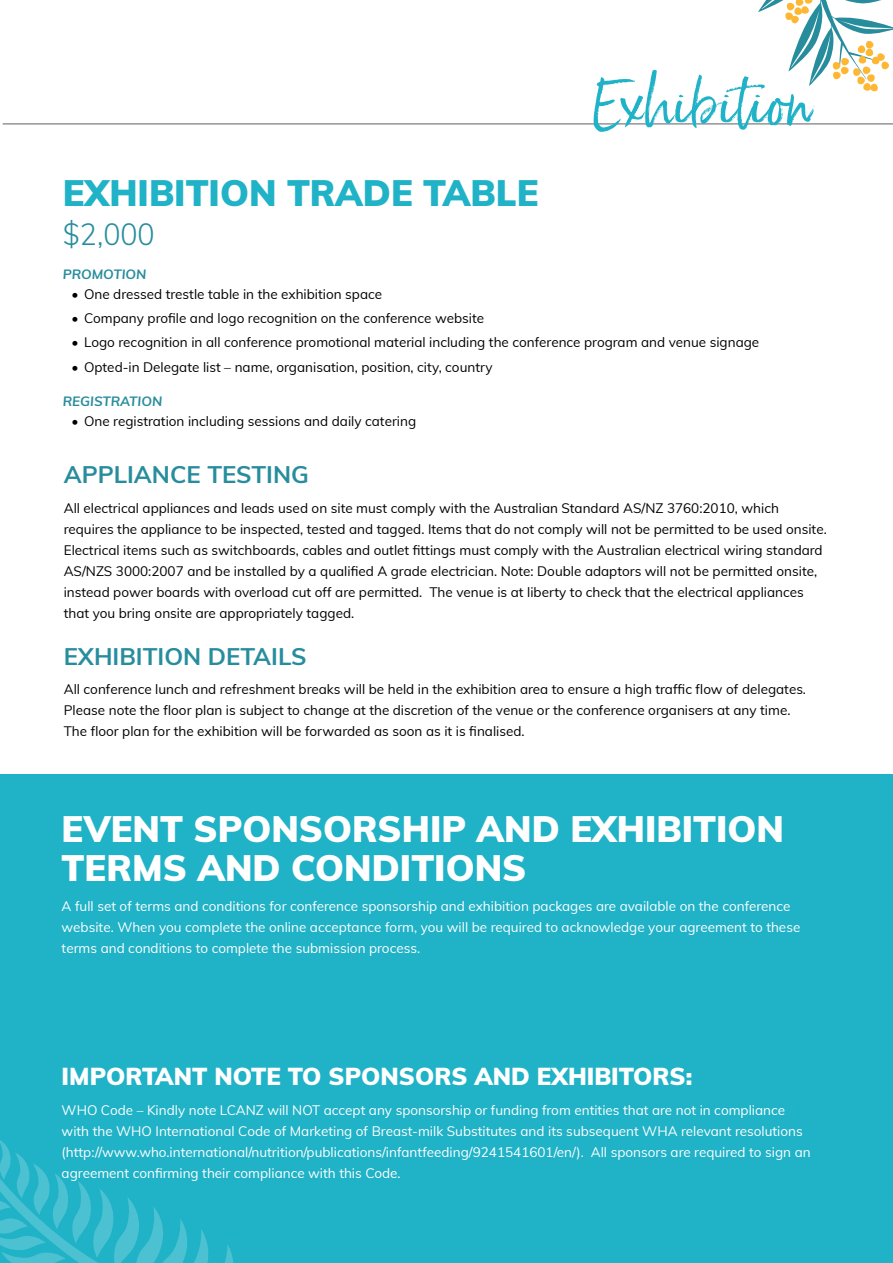
<style>
.page{position:relative;width:893px;height:1263px;background:#fff}
.page>*{position:absolute;margin:0;border:0;box-sizing:border-box;transform-origin:0 0}
.t1{font:60.45px "Born Ready Upright";color:#20b2c7}
.t2{font:900 36px/39px "Muli";color:#fff}
.t3{font:900 36px "Muli";color:#20b2c7}
.t4{font:300 30px "Muli";color:#278d9d;scale:.95 1}
.t5{font:900 24px "Muli";color:#fff}
.t6{font:700 24px "Muli";color:#278d9d}
.t7{font:13.5px/21px "Muli";color:#000}
.t8{font:13.5px/21px "Muli";color:#fff}
.t9{font:italic 700 13.5px "Muli";color:#278d9d}
</style>
<div class="page">
<hr style="left:3px;top:123px;width:890px;height:2px;background:#939598">
<svg style="left:758px;top:0;width:135px;height:92px"></svg>
<div style="left:0;top:775px;width:893px;height:488px;background:#20b2c7"></div>
<svg style="left:0;top:1140px;width:234px;height:123px"></svg>
<h1 class="t1" style="left:593px;top:66px;width:222px">Exhibition</h1>
<h2 class="t3" style="left:63px;top:167px;width:477px">EXHIBITION TRADE TABLE</h2>
<h3 class="t4" style="left:63px;top:212px;width:98px">$2,000</h3>
<p class="t9" style="left:63px;top:264px;width:85px">PROMOTION</p>
<p class="t7" style="left:71px;top:283px;width:312px">• One dressed trestle table in the exhibition space</p>
<p class="t7" style="left:71px;top:307px;width:414px">• Company profile and logo recognition on the conference website</p>
<p class="t7" style="left:71px;top:331px;width:689px">• Logo recognition in all conference promotional material including the conference program and venue signage</p>
<p class="t7" style="left:71px;top:356px;width:423px">• Opted-in Delegate list – name, organisation, position, city, country</p>
<p class="t9" style="left:63px;top:391px;width:101px">REGISTRATION</p>
<p class="t7" style="left:71px;top:410px;width:346px">• One registration including sessions and daily catering</p>
<h3 class="t6" style="left:64px;top:457px;width:247px">APPLIANCE TESTING</h3>
<p class="t7" style="left:64px;top:497px;width:764px">All electrical appliances and leads used on site must comply with the Australian Standard AS/NZ 3760:2010, which requires the appliance to be inspected, tested and tagged. Items that do not comply will not be permitted to be used onsite.<br>Electrical items such as switchboards, cables and outlet fittings must comply with the Australian electrical wiring standard AS/NZS 3000:2007 and be installed by a qualified A grade electrician. Note: Double adaptors will not be permitted onsite, instead power boards with overload cut off are permitted. The venue is at liberty to check that the electrical appliances that you bring onsite are appropriately tagged.</p>
<h3 class="t6" style="left:64px;top:639px;width:244px">EXHIBITION DETAILS</h3>
<p class="t7" style="left:64px;top:678px;width:744px">All conference lunch and refreshment breaks will be held in the exhibition area to ensure a high traffic flow of delegates.<br>Please note the floor plan is subject to change at the discretion of the venue or the conference organisers at any time.<br>The floor plan for the exhibition will be forwarded as soon as it is finalised.</p>
<h2 class="t2" style="left:62px;top:808px;width:724px">EVENT SPONSORSHIP AND EXHIBITION<br>TERMS AND CONDITIONS</h2>
<p class="t8" style="left:62px;top:894px;width:740px">A full set of terms and conditions for conference sponsorship and exhibition packages are available on the conference website. When you complete the online acceptance form, you will be required to acknowledge your agreement to these terms and conditions to complete the submission process.</p>
<h3 class="t5" style="left:62px;top:1059px;width:632px">IMPORTANT NOTE TO SPONSORS AND EXHIBITORS:</h3>
<p class="t8" style="left:62px;top:1098px;width:750px">WHO Code – Kindly note LCANZ will NOT accept any sponsorship or funding from entities that are not in compliance with the WHO International Code of Marketing of Breast-milk Substitutes and its subsequent WHA relevant resolutions (http://www.who.international/nutrition/publications/infantfeeding/9241541601/en/). All sponsors are required to sign an agreement confirming their compliance with this Code.</p>
</div>
